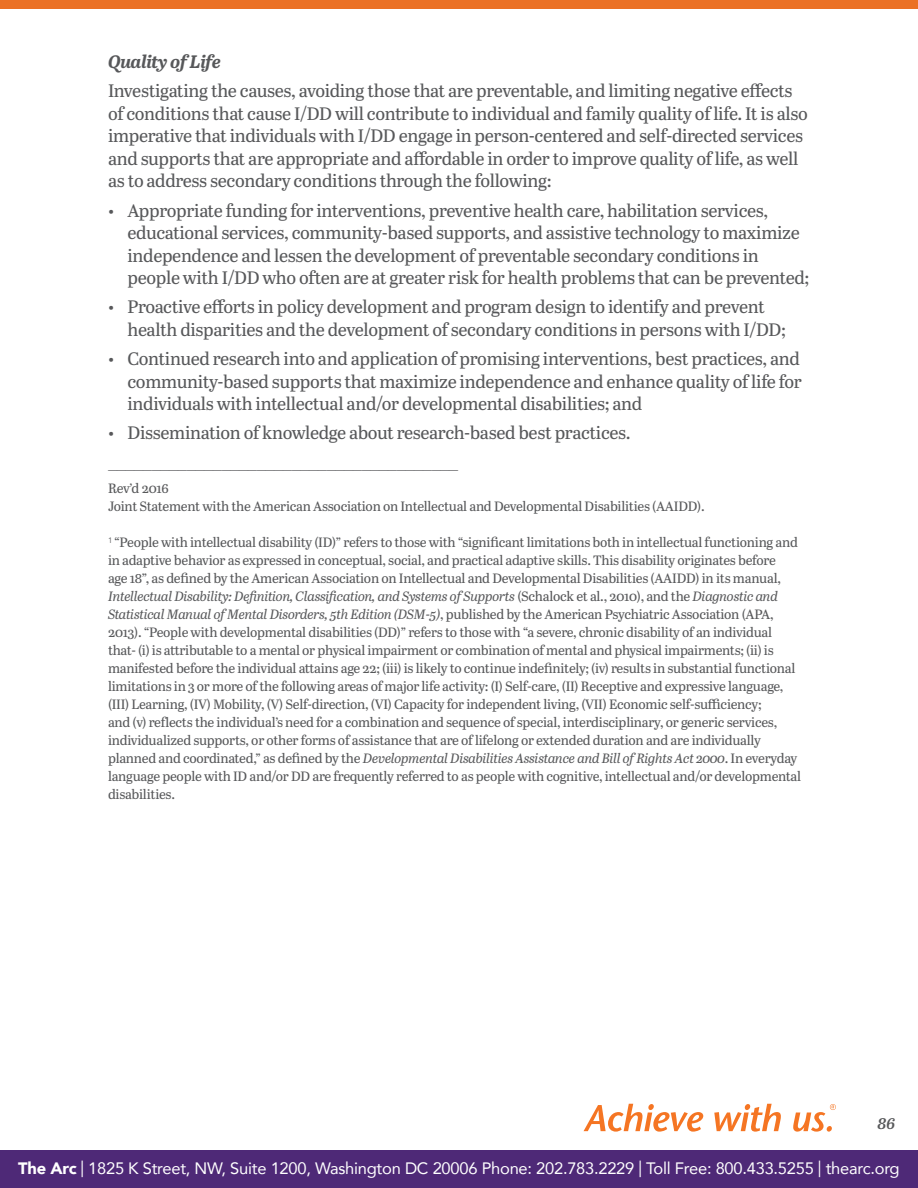
<style>
.page{position:relative;width:918px;height:1188px;background:#fff}
.page>*{position:absolute;margin:0;border:0;box-sizing:border-box;transform-origin:0 0}
.bullets{font:18px/22.5px "Abril Text";letter-spacing:-.02em;color:#57585a}
.body{font:18px/22.5px "Abril Text";letter-spacing:-.02em;color:#57585a}
.body-2{font:italic 700 18px "Abril Text";letter-spacing:-.025em;color:#57585a}
.t1{font:16.5px "Avenir";letter-spacing:-.015em;color:#fff}
.t2{font:italic 600 16.5px "Abril Text";color:#57585a}
.Footnotes{font:13.5px/18px "Abril Text";letter-spacing:-.02em;color:#57585a}
.s1{font-style:italic}
.s2{font-weight:900}
</style>
<div class="page">
<div style="left:0;top:0;width:918px;height:9px;background:#eb7125"></div>
<svg style="left:584px;top:1104px;width:252px;height:28px"></svg>
<div style="left:0;top:1151px;width:918px;height:37px;background:#4e2977"></div>
<p class="body-2" style="left:108px;top:49px;width:114px">Quality of Life</p>
<p class="body" style="left:108px;top:79px;width:701px">Investigating the causes, avoiding those that are preventable, and limiting negative effects of conditions that cause I/DD will contribute to individual and family quality of life. It is also imperative that individuals with I/DD engage in person-centered and self-directed services and supports that are appropriate and affordable in order to improve quality of life, as well as to address secondary conditions through the following:</p>
<p class="bullets" style="left:128px;top:198px;width:683px;text-indent:-20px">• Appropriate funding for interventions, preventive health care, habilitation services, educational services, community-based supports, and assistive technology to maximize independence and lessen the development of preventable secondary conditions in people with I/DD who often are at greater risk for health problems that can be prevented;</p>
<p class="bullets" style="left:128px;top:295px;width:660px;text-indent:-20px">• Proactive efforts in policy development and program design to identify and prevent health disparities and the development of secondary conditions in persons with I/DD;</p>
<p class="bullets" style="left:128px;top:347px;width:676px;text-align:justify;text-indent:-20px">• Continued research into and application of promising interventions, best practices, and community-based supports that maximize independence and enhance quality of life for individuals with intellectual and/or developmental disabilities; and</p>
<p class="bullets" style="left:108px;top:421px;width:524px">• Dissemination of knowledge about research-based best practices.</p>
<p class="body" style="left:108px;top:450px;width:352px">________________________________________</p>
<p class="Footnotes" style="left:108px;top:479px;width:62px">Rev’d 2016</p>
<p class="Footnotes" style="left:108px;top:497px;width:598px">Joint Statement with the American Association on Intellectual and Developmental Disabilities (AAIDD).</p>
<p class="Footnotes" style="left:108px;top:533px;width:695px"><sup>1</sup> “People with intellectual disability (ID)” refers to those with “significant limitations both in intellectual functioning and in adaptive behavior as expressed in conceptual, social, and practical adaptive skills. This disability originates before<br>age 18”, as defined by the American Association on Intellectual and Developmental Disabilities (AAIDD) in its manual, <span class="s1">Intellectual Disability: Definition, Classification, and Systems of Supports</span> (Schalock et al., 2010), and the <span class="s1">Diagnostic and Statistical Manual of Mental Disorders, 5th Edition (DSM-5)</span>, published by the American Psychiatric Association (APA, 2013). “People with developmental disabilities (DD)” refers to those with “a severe, chronic disability of an individual that- (i) is attributable to a mental or physical impairment or combination of mental and physical impairments; (ii) is manifested before the individual attains age 22; (iii) is likely to continue indefinitely; (iv) results in substantial functional limitations in 3 or more of the following areas of major life activity: (I) Self-care, (II) Receptive and expressive language, (III) Learning, (IV) Mobility, (V) Self-direction, (VI) Capacity for independent living, (VII) Economic self-sufficiency;<br>and (v) reflects the individual’s need for a combination and sequence of special, interdisciplinary, or generic services, individualized supports, or other forms of assistance that are of lifelong or extended duration and are individually planned and coordinated,” as defined by the <span class="s1">Developmental Disabilities Assistance and Bill of Rights Act 2000</span>. In everyday language people with ID and/or DD are frequently referred to as people with cognitive, intellectual and/or developmental disabilities.</p>
<p class="t2" style="left:878px;top:1112px;width:19px">86</p>
<p class="t1" style="left:18px;top:1155px;width:883px"><span class="s2">The Arc</span> | 1825 K Street, NW, Suite 1200, Washington DC 20006 Phone: 202.783.2229 | Toll Free: 800.433.5255 | thearc.org</p>
</div>
